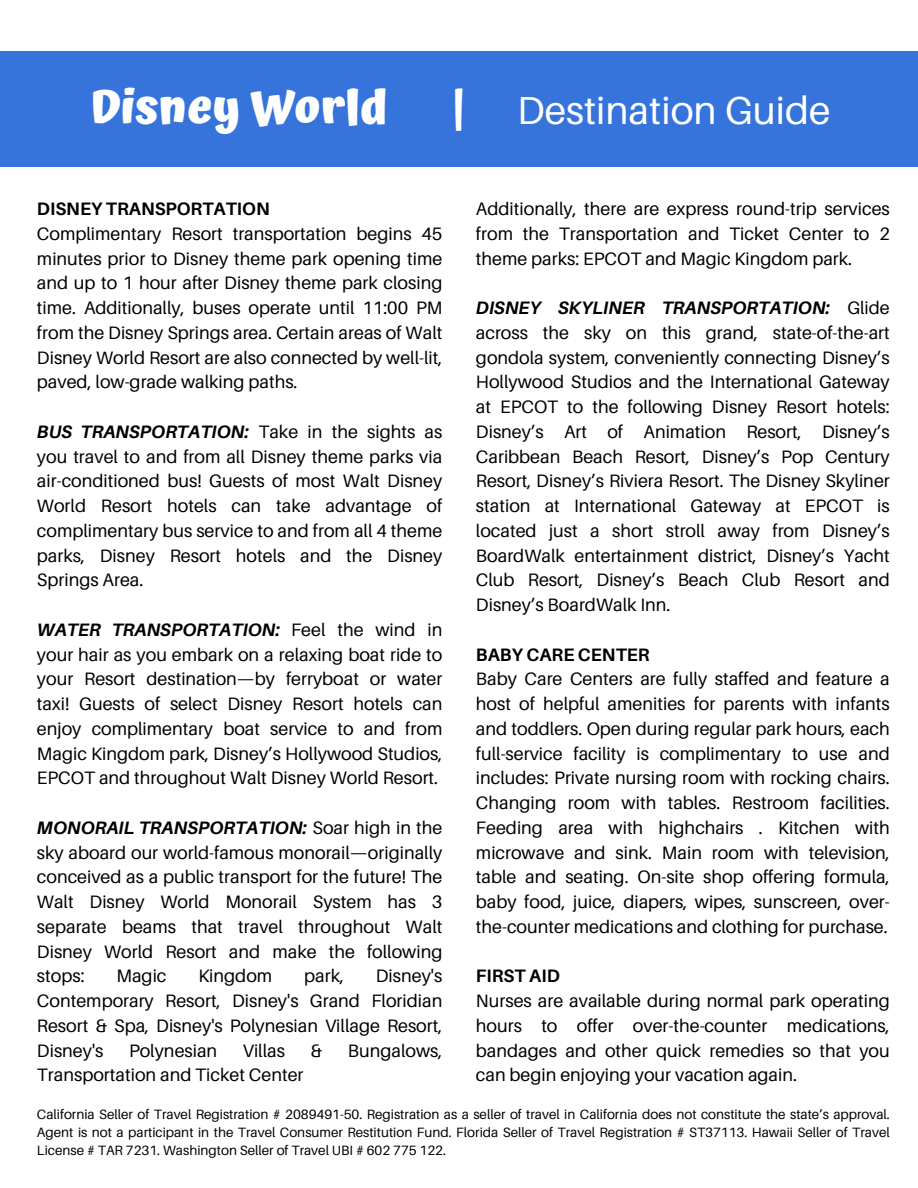
<style>
.page{position:relative;width:918px;height:1188px;background:#fff}
.page>*{position:absolute;margin:0;border:0;box-sizing:border-box;transform-origin:0 0}
.t1{font:700 47.25px "Atma";color:#fff}
.t2{font:39px "Aileron";color:#fff}
.t3{font:18px/24.8px "Aileron";color:#000;text-align:justify}
.t4{font:13.5px/18px "Aileron";color:#000;text-align:justify}
.s1{font-weight:700;font-style:italic}
.s2{font-weight:700}
</style>
<div class="page">
<div style="left:0;top:52px;width:918px;height:115px;background:#3674db"></div>
<h3 class="t1" style="left:91px;top:79px;width:299px">Disney World</h3>
<h3 class="t1" style="left:452px;top:79px;width:15px">|</h3>
<p class="t2" style="left:517px;top:86px;width:315px">Destination Guide</p>
<h3 class="t3" style="left:476px;top:196px;width:415px">Additionally, there are express round-trip services from the Transportation and Ticket Center to 2 theme parks: EPCOT and Magic Kingdom park.</h3>
<h3 class="t3" style="left:476px;top:295px;width:415px"><span class="s1">DISNEY SKYLINER TRANSPORTATION:</span> Glide across the sky on this grand, state-of-the-art gondola system, conveniently connecting Disney’s Hollywood Studios and the International Gateway at EPCOT to the following Disney Resort hotels:<br>Disney’s Art of Animation Resort, Disney’s Caribbean Beach Resort, Disney’s Pop Century Resort, Disney’s Riviera Resort. The Disney Skyliner station at International Gateway at EPCOT is located just a short stroll away from Disney’s BoardWalk entertainment district, Disney’s Yacht Club Resort, Disney’s Beach Club Resort and Disney’s BoardWalk Inn.</h3>
<h3 class="t3" style="left:476px;top:642px;width:415px;text-align:left"><span class="s2">BABY CARE CENTER<br></span>Baby Care Centers are fully staffed and feature a host of helpful amenities for parents with infants and toddlers. Open during regular park hours, each full-service facility is complimentary to use and includes: Private nursing room with rocking chairs.<br>Changing room with tables. Restroom facilities.<br>Feeding area with highchairs . Kitchen with microwave and sink. Main room with television, table and seating. On-site shop offering formula, baby food, juice, diapers, wipes, sunscreen, over&shy;the-counter medications and clothing for purchase.</h3>
<h3 class="t3" style="left:476px;top:963px;width:415px;text-align:left"><span class="s2">FIRST AID<br></span>Nurses are available during normal park operating hours to offer over-the-counter medications, bandages and other quick remedies so that you can begin enjoying your vacation again.</h3>
<h3 class="t4" style="left:37px;top:1105px;width:854px">California Seller of Travel Registration # 2089491-50. Registration as a seller of travel in California does not constitute the state’s approval.<br>Agent is not a participant in the Travel Consumer Restitution Fund. Florida Seller of Travel Registration # ST37113. Hawaii Seller of Travel License # TAR 7231. Washington Seller of Travel UBI # 602 775 122.</h3>
<h1 class="t3" style="left:37px;top:196px;width:407px;text-align:left"><span class="s2">DISNEY TRANSPORTATION<br></span>Complimentary Resort transportation begins 45 minutes prior to Disney theme park opening time and up to 1 hour after Disney theme park closing time. Additionally, buses operate until 11:00 PM from the Disney Springs area. Certain areas of Walt Disney World Resort are also connected by well-lit, paved, low-grade walking paths.</h1>
<p class="t3" style="left:37px;top:419px;width:407px"><span class="s1">BUS TRANSPORTATION:</span> Take in the sights as you travel to and from all Disney theme parks via air-conditioned bus! Guests of most Walt Disney World Resort hotels can take advantage of complimentary bus service to and from all 4 theme parks, Disney Resort hotels and the Disney Springs Area.</p>
<h2 class="t3" style="left:37px;top:617px;width:407px"><span class="s1">WATER TRANSPORTATION:</span> Feel the wind in your hair as you embark on a relaxing boat ride to your Resort destination—by ferryboat or water taxi! Guests of select Disney Resort hotels can enjoy complimentary boat service to and from Magic Kingdom park, Disney’s Hollywood Studios, EPCOT and throughout Walt Disney World Resort.</h2>
<h3 class="t3" style="left:37px;top:815px;width:407px"><span class="s1">MONORAIL TRANSPORTATION:</span> Soar high in the sky aboard our world-famous monorail—originally conceived as a public transport for the future! The Walt Disney World Monorail System has 3 separate beams that travel throughout Walt Disney World Resort and make the following stops:</h3>
<h3 class="t3" style="left:37px;top:963px;width:407px;text-indent:339px">Disney's Contemporary Resort, Disney's Grand Floridian Resort &amp; Spa, Disney's Polynesian Village Resort, Disney's</h3>
<h3 class="t3" style="left:116px;top:963px;width:52px">Magic</h3>
<h3 class="t3" style="left:198px;top:963px;width:75px">Kingdom</h3>
<h3 class="t3" style="left:304px;top:963px;width:41px">park,</h3>
<h3 class="t3" style="left:129px;top:1038px;width:90px">Polynesian</h3>
<h3 class="t3" style="left:243px;top:1038px;width:44px">Villas</h3>
<h3 class="t3" style="left:311px;top:1038px;width:13px">&amp;</h3>
<h3 class="t3" style="left:348px;top:1038px;width:96px">Bungalows,</h3>
<h3 class="t3" style="left:37px;top:1062px;width:268px">Transportation and Ticket Center</h3>
</div>
